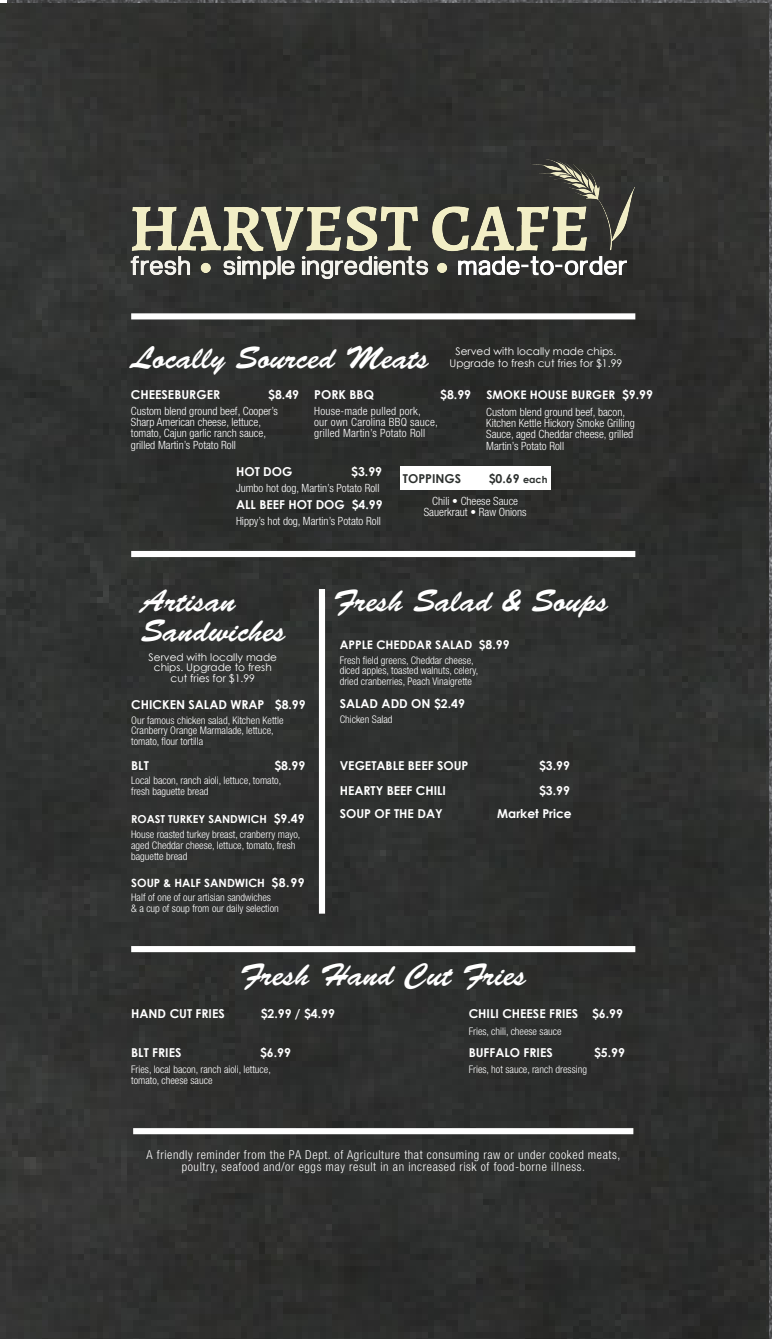
<style>
.page{position:relative;width:772px;height:1339px;background:#fff}
.page>*{position:absolute;margin:0;border:0;box-sizing:border-box;transform-origin:0 0}
.t1{font:31.5px/29.8px "Brush Script Std";color:#fff}
.t2{font:700 12.25px "Century Gothic";color:#fff}
.t3{font:300 condensed 12.25px/12.2px "Helvetica Neue LT Std";letter-spacing:.05em;color:#fff;text-align:center}
.t4{font:700 12.25px "Century Gothic";color:#2d312f}
.t5{font:700 11.81px "Century Gothic";color:#fff}
.t6{font:300 condensed 11.38px/11.4px "Helvetica Neue LT Std";color:#fff}
.t7{font:300 condensed 11.38px/11.4px "Helvetica Neue LT Std";letter-spacing:.02em;color:#fff}
.t8{font:700 11.38px "Century Gothic";color:#fff}
.t9{font:700 10.94px "Century Gothic";color:#fff}
.t10{font:300 condensed 10.5px/10.5px "Helvetica Neue LT Std";color:#fff}
.t11{font:10.5px/12.2px "Century Gothic";color:#fff;text-align:center}
.s1{font-size:12.25px}
.s2{font-size:9.62px}
</style>
<div class="page">
<div style="left:0;top:4px;width:768px;height:1335px;background:#2f302f"></div>
<div style="left:131px;top:313px;width:504px;height:6px;background:#fff"></div>
<div style="left:131px;top:551px;width:504px;height:6px;background:#fff"></div>
<div style="left:133px;top:1128px;width:500px;height:6px;background:#fff"></div>
<img style="left:130px;top:159px;width:504px;height:126px">
<div style="left:319px;top:589px;width:6px;height:325px;background:#fff"></div>
<div style="left:131px;top:946px;width:504px;height:6px;background:#fff"></div>
<div style="left:400px;top:466px;width:151px;height:24px;background:#fff"></div>
<p class="t1" style="left:131px;top:343px;width:299px">Locally Sourced Meats</p>
<p class="t11" style="left:449px;top:344px;width:174px">Served with locally made chips.<br>Upgrade to fresh cut fries for $1.99</p>
<p class="t2" style="left:131px;top:386px;width:91px">CHEESEBURGER</p>
<p class="t2" style="left:268px;top:386px;width:32px">$8.49</p>
<p class="t6" style="left:131px;top:405px;width:148px">Custom blend ground beef, Cooper’s Sharp American cheese, lettuce, tomato, Cajun garlic ranch sauce, grilled Martin’s Potato Roll</p>
<p class="t2" style="left:314px;top:386px;width:61px">PORK BBQ</p>
<p class="t2" style="left:440px;top:386px;width:32px">$8.99</p>
<p class="t7" style="left:314px;top:405px;width:108px">House-made pulled pork,</p>
<p class="t7" style="left:314px;top:416px;width:125px">our own Carolina BBQ sauce, grilled Martin’s Potato Roll</p>
<p class="t5" style="left:486px;top:387px;width:168px">SMOKE HOUSE BURGER <span class="s1">$9.99</span></p>
<p class="t6" style="left:486px;top:406px;width:150px">Custom blend ground beef, bacon,<br>Kitchen Kettle Hickory Smoke Grilling<br>Sauce, aged Cheddar cheese, grilled<br>Martin’s Potato Roll</p>
<p class="t2" style="left:236px;top:463px;width:58px">HOT DOG</p>
<p class="t2" style="left:351px;top:463px;width:32px">$3.99</p>
<p class="t6" style="left:236px;top:482px;width:145px">Jumbo hot dog, Martin’s Potato Roll</p>
<p class="t2" style="left:236px;top:497px;width:148px">ALL BEEF HOT DOG $4.99</p>
<p class="t6" style="left:236px;top:515px;width:146px">Hippy’s hot dog, Martin’s Potato Roll</p>
<p class="t4" style="left:403px;top:471px;width:60px">TOPPINGS</p>
<p class="t4" style="left:489px;top:471px;width:60px">$0.69 <span class="s2">each</span></p>
<p class="t6" style="left:432px;top:495px;width:87px">Chili • Cheese Sauce</p>
<p class="t6" style="left:424px;top:506px;width:104px">Sauerkraut • Raw Onions</p>
<p class="t1" style="left:141px;top:587px;width:146px">Artisan<br>Sandwiches</p>
<p class="t11" style="left:149px;top:651px;width:130px;line-height:10.5px">Served with locally made chips. Upgrade to fresh</p>
<p class="t11" style="left:171px;top:672px;width:86px">cut fries for $1.99</p>
<p class="t2" style="left:131px;top:697px;width:176px">CHICKEN SALAD WRAP $8.99</p>
<p class="t10" style="left:131px;top:714px;width:154px">Our famous chicken salad, Kitchen Kettle<br>Cranberry Orange Marmalade, lettuce, tomato, flour tortilla</p>
<p class="t2" style="left:131px;top:758px;width:19px">BLT</p>
<p class="t2" style="left:274px;top:758px;width:32px">$8.99</p>
<p class="t10" style="left:131px;top:775px;width:151px">Local bacon, ranch aioli, lettuce, tomato, fresh baguette bread</p>
<p class="t9" style="left:131px;top:812px;width:175px">ROAST TURKEY SANDWICH <span class="s1">$9.49</span></p>
<p class="t10" style="left:131px;top:829px;width:171px">House roasted turkey breast, cranberry mayo, aged Cheddar cheese, lettuce, tomato, fresh baguette bread</p>
<p class="t8" style="left:131px;top:876px;width:175px">SOUP &amp; HALF SANDWICH <span class="s1">$8.99</span></p>
<p class="t10" style="left:131px;top:892px;width:141px">Half of one of our artisian sandwiches</p>
<p class="t10" style="left:131px;top:903px;width:149px">&amp; a cup of soup from our daily selection</p>
<p class="t1" style="left:333px;top:587px;width:276px">Fresh Salad &amp; Soups</p>
<p class="t10" style="left:340px;top:655px;width:135px">Fresh field greens, Cheddar cheese,</p>
<p class="t10" style="left:340px;top:665px;width:140px">diced apples, toasted walnuts, celery, dried cranberries, Peach Vinaigrette</p>
<p class="t5" style="left:340px;top:637px;width:171px">APPLE CHEDDAR SALAD $<span class="s1">8.99</span></p>
<p class="t2" style="left:340px;top:696px;width:127px">SALAD ADD ON $2.49</p>
<p class="t10" style="left:340px;top:714px;width:54px">Chicken Salad</p>
<p class="t2" style="left:340px;top:758px;width:130px">VEGETABLE BEEF SOUP</p>
<p class="t2" style="left:539px;top:758px;width:32px">$3.99</p>
<p class="t2" style="left:340px;top:782px;width:108px">HEARTY BEEF CHILI</p>
<p class="t2" style="left:539px;top:782px;width:32px">$3.99</p>
<p class="t2" style="left:340px;top:806px;width:104px">SOUP OF THE DAY</p>
<p class="t2" style="left:497px;top:806px;width:76px">Market Price</p>
<p class="t1" style="left:240px;top:961px;width:288px">Fresh Hand Cut Fries</p>
<p class="t2" style="left:131px;top:1006px;width:95px">HAND CUT FRIES</p>
<p class="t2" style="left:261px;top:1006px;width:76px">$2.99 / $4.99</p>
<p class="t2" style="left:131px;top:1045px;width:52px">BLT FRIES</p>
<p class="t2" style="left:260px;top:1045px;width:32px">$6.99</p>
<p class="t10" style="left:131px;top:1064px;width:141px">Fries, local bacon, ranch aioli, lettuce, tomato, cheese sauce</p>
<p class="t2" style="left:469px;top:1006px;width:156px">CHILI CHEESE FRIES $6.99</p>
<p class="t10" style="left:469px;top:1025px;width:94px">Fries, chili, cheese sauce</p>
<p class="t2" style="left:469px;top:1045px;width:86px">BUFFALO FRIES</p>
<p class="t2" style="left:594px;top:1045px;width:32px">$5.99</p>
<p class="t10" style="left:469px;top:1064px;width:120px">Fries, hot sauce, ranch dressing</p>
<p class="t3" style="left:146px;top:1148px;width:475px">A friendly reminder from the PA Dept. of Agriculture that consuming raw or under cooked meats, poultry, seafood and/or eggs may result in an increased risk of food-borne illness.</p>
</div>
